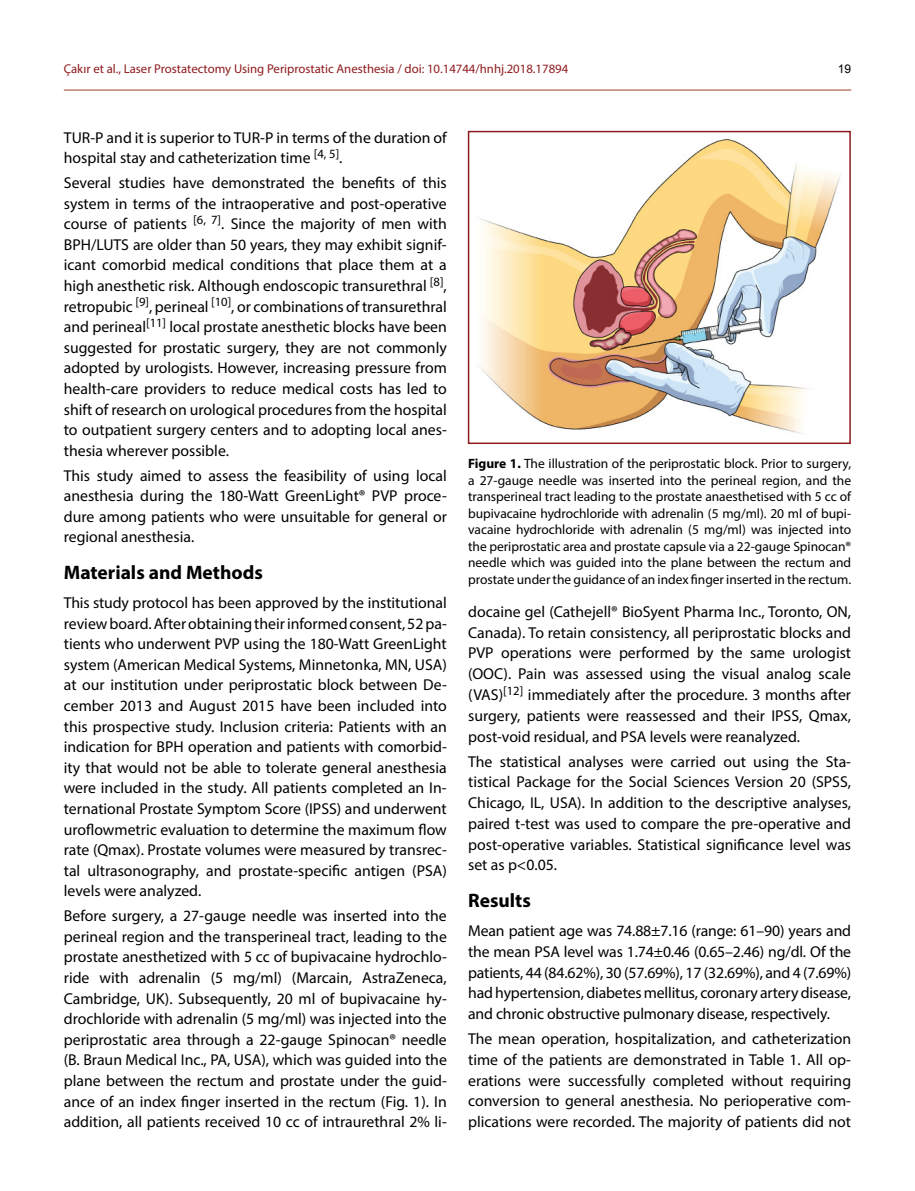
<style>
.page{position:relative;width:915px;height:1191px;background:#fff}
.page>*{position:absolute;margin:0;border:0;box-sizing:border-box;transform-origin:0 0}
.t1{font:700 19.5px "Myriad Pro";color:#000}
.t2{font:15.75px/20.5px "Myriad Pro";color:#000;text-align:justify}
.t3{font:13.5px/16.5px "Myriad Pro";letter-spacing:-.005em;color:#000;text-align:justify}
.t4{font:12.75px "Myriad Pro";color:#8f1b1e}
.t5{font:12px "Arial";color:#000}
.s1{font-weight:700}
</style>
<div class="page">
<hr style="left:64px;top:89px;width:786px;height:2px;background:#bd7f6c">
<div style="left:467px;top:131px;width:383px;height:313px;border:2px solid #8f1b1e"></div>
<img style="left:477px;top:139px;width:364px;height:295px">
<p class="t4" style="left:64px;top:61px;width:506px">Çakır et al., Laser Prostatectomy Using Periprostatic Anesthesia / doi: 10.14744/hnhj.2018.17894</p>
<p class="t5" style="left:837px;top:60px;width:15px">19</p>
<p class="t2" style="left:64px;top:127px;width:384px">TUR-P and it is superior to TUR-P in terms of the duration of hospital stay and catheterization time <sup>[4,</sup> <sup>5]</sup>.</p>
<p class="t2" style="left:64px;top:172px;width:384px">Several studies have demonstrated the benefits of this system in terms of the intraoperative and post-operative course of patients <sup>[6,</sup> <sup>7]</sup>. Since the majority of men with BPH/LUTS are older than 50 years, they may exhibit signif&shy;icant comorbid medical conditions that place them at a high anesthetic risk. Although endoscopic transurethral <sup>[8]</sup>, retropubic <sup>[9]</sup>, perineal <sup>[10]</sup>, or combinations of transurethral and perineal<sup>[11]</sup> local prostate anesthetic blocks have been suggested for prostatic surgery, they are not commonly adopted by urologists. However, increasing pressure from health-care providers to reduce medical costs has led to shift of research on urological procedures from the hospital to outpatient surgery centers and to adopting local anes&shy;thesia wherever possible.</p>
<p class="t2" style="left:64px;top:465px;width:384px">This study aimed to assess the feasibility of using local anesthesia during the 180-Watt GreenLight® PVP proce&shy;dure among patients who were unsuitable for general or regional anesthesia.</p>
<p class="t1" style="left:64px;top:559px;width:200px">Materials and Methods</p>
<p class="t2" style="left:64px;top:592px;width:384px">This study protocol has been approved by the institutional review board. After obtaining their informed consent, 52 pa&shy;tients who underwent PVP using the 180-Watt GreenLight system (American Medical Systems, Minnetonka, MN, USA) at our institution under periprostatic block between De&shy;cember 2013 and August 2015 have been included into this prospective study. Inclusion criteria: Patients with an indication for BPH operation and patients with comorbid&shy;ity that would not be able to tolerate general anesthesia were included in the study. All patients completed an In&shy;ternational Prostate Symptom Score (IPSS) and underwent uroflowmetric evaluation to determine the maximum flow rate (Qmax). Prostate volumes were measured by transrec&shy;tal ultrasonography, and prostate-specific antigen (PSA) levels were analyzed.</p>
<p class="t2" style="left:64px;top:905px;width:384px">Before surgery, a 27-gauge needle was inserted into the perineal region and the transperineal tract, leading to the prostate anesthetized with 5 cc of bupivacaine hydrochlo&shy;ride with adrenalin (5 mg/ml) (Marcain, AstraZeneca, Cambridge, UK). Subsequently, 20 ml of bupivacaine hy&shy;drochloride with adrenalin (5 mg/ml) was injected into the periprostatic area through a 22-gauge Spinocan® needle (B. Braun Medical Inc., PA, USA), which was guided into the plane between the rectum and prostate under the guid&shy;ance of an index finger inserted in the rectum (Fig. 1). In addition, all patients received 10 cc of intraurethral 2% li-</p>
<p class="t3" style="left:468px;top:455px;width:384px"><span class="s1">Figure 1.</span> The illustration of the periprostatic block. Prior to surgery, a 27-gauge needle was inserted into the perineal region, and the transperineal tract leading to the prostate anaesthetised with 5 cc of bupivacaine hydrochloride with adrenalin (5 mg/ml). 20 ml of bupi&shy;vacaine hydrochloride with adrenalin (5 mg/ml) was injected into the periprostatic area and prostate capsule via a 22-gauge Spinocan® needle which was guided into the plane between the rectum and prostate under the guidance of an index finger inserted in the rectum.</p>
<p class="t2" style="left:468px;top:601px;width:384px">docaine gel (Cathejell® BioSyent Pharma Inc., Toronto, ON, Canada). To retain consistency, all periprostatic blocks and PVP operations were performed by the same urologist (OOC). Pain was assessed using the visual analog scale (VAS)<sup>[12]</sup> immediately after the procedure. 3 months after surgery, patients were reassessed and their IPSS, Qmax, post-void residual, and PSA levels were reanalyzed.</p>
<p class="t2" style="left:468px;top:750px;width:384px">The statistical analyses were carried out using the Sta&shy;tistical Package for the Social Sciences Version 20 (SPSS, Chicago, IL, USA). In addition to the descriptive analyses, paired t-test was used to compare the pre-operative and post-operative variables. Statistical significance level was set as p&lt;0.05.</p>
<p class="t1" style="left:468px;top:887px;width:64px">Results</p>
<p class="t2" style="left:468px;top:920px;width:384px">Mean patient age was 74.88±7.16 (range: 61–90) years and the mean PSA level was 1.74±0.46 (0.65–2.46) ng/dl. Of the patients, 44 (84.62%), 30 (57.69%), 17 (32.69%), and 4 (7.69%) had hypertension, diabetes mellitus, coronary artery disease, and chronic obstructive pulmonary disease, respectively.</p>
<p class="t2" style="left:468px;top:1028px;width:384px">The mean operation, hospitalization, and catheterization time of the patients are demonstrated in Table 1. All op&shy;erations were successfully completed without requiring conversion to general anesthesia. No perioperative com&shy;plications were recorded. The majority of patients did not</p>
</div>
